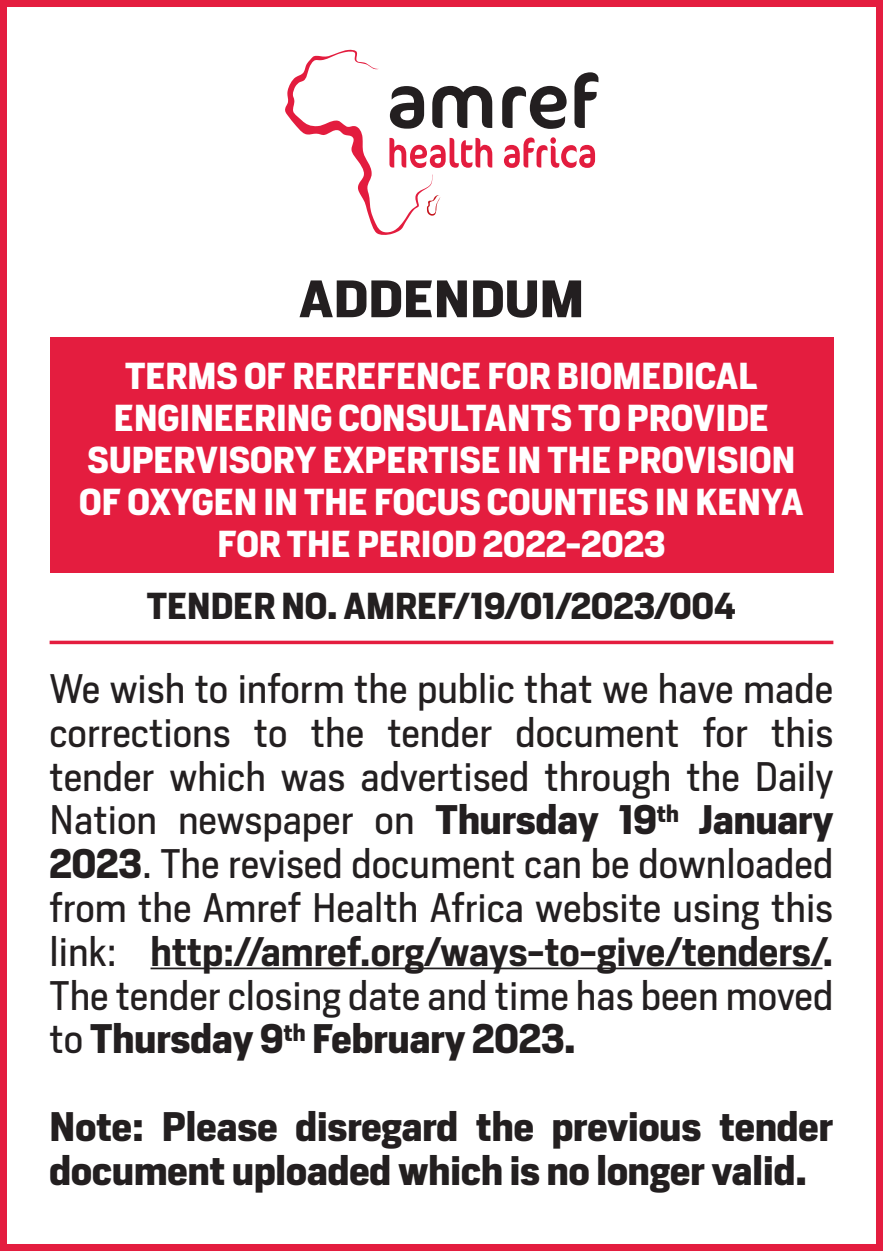
<style>
.page{position:relative;width:883px;height:1251px;background:#fff}
.page>*{position:absolute;margin:0;border:0;box-sizing:border-box;transform-origin:0 0}
.t1{font:700 49px "Heron Sans";color:#231f20;scale:1.1 1}
.t2{font:38.5px/43.8px "Heron Sans";color:#231f20;text-align:justify}
.t3{font:700 38.5px/43.8px "Heron Sans";color:#231f20}
.t4{font:700 35px/42px "Heron Sans";color:#fff;text-align:center}
.t5{font:700 35px "Heron Sans";color:#231f20}
.s1{font-weight:700}
.s2{font-weight:600}
</style>
<div class="page">
<div style="left:50px;top:337px;width:783px;height:236px;background:#e41d3f"></div>
<hr style="left:151px;top:967px;width:671px;height:2px;background:#231f20">
<svg style="left:502px;top:86px;width:65px;height:43px"></svg>
<svg style="left:574px;top:72px;width:24px;height:56px"></svg>
<svg style="left:504px;top:137px;width:91px;height:31px"></svg>
<svg style="left:285px;top:50px;width:207px;height:185px"></svg>
<svg style="left:50px;top:640px;width:783px;height:4px;background:#e8435f"></svg>
<div style="left:0;top:0;width:883px;height:1250px;border:7px solid #e41d3f"></div>
<p class="t1" style="left:299px;top:267px;width:261px">ADDENDUM</p>
<p class="t4" style="left:79px;top:355px;width:726px">TERMS OF REREFENCE FOR BIOMEDICAL ENGINEERING CONSULTANTS TO PROVIDE SUPERVISORY EXPERTISE IN THE PROVISION OF OXYGEN IN THE FOCUS COUNTIES IN KENYA FOR THE PERIOD 2022-2023</p>
<p class="t5" style="left:147px;top:583px;width:591px">TENDER NO. AMREF/19/01/2023/004</p>
<p class="t2" style="left:50px;top:666px;width:785px">We wish to inform the public that we have made corrections to the tender document for this tender which was advertised through the Daily Nation newspaper on <span class="s1">Thursday 19</span><sup>th</sup> <span class="s1">January 2023</span>. The revised document can be downloaded from the Amref Health Africa website using this link: <span class="s2">http://amref.org/ways-to-give/tenders/.<br></span>The tender closing date and time has been moved to <span class="s1">Thursday 9</span><sup>th</sup> <span class="s1">February 2023.</span></p>
<p class="t3" style="left:50px;top:1104px;width:785px">Note: Please disregard the previous tender document uploaded which is no longer valid.</p>
</div>
